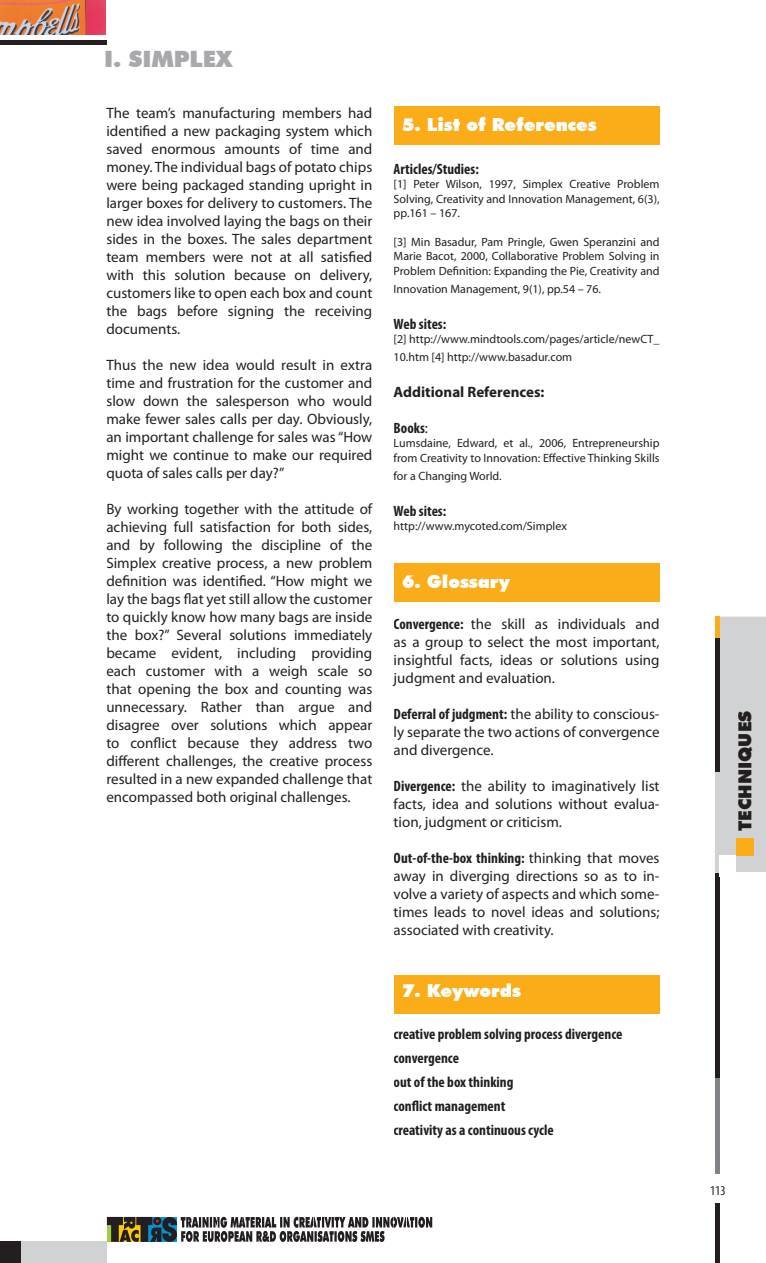
<style>
.page{position:relative;width:766px;height:1263px;background:#fff}
.page>*{position:absolute;margin:0;border:0;box-sizing:border-box;transform-origin:0 0}
.t1{font:900 22.5px "Futura BT";color:#a8a9ad}
.t2{font:900 18px "Futura BT";color:#fff}
.t3{font:900 18px "Futura BT";color:#231f20}
.t4{font:15px/18px "Myriad Pro";color:#231f20;text-align:justify}
.t5{font:700 condensed 15px/24px "Myriad Pro";color:#231f20}
.t6{font:700 15px "Myriad Pro";color:#231f20}
.t7{font:condensed 13.5px "Myriad Pro";color:#231f20}
.t8{font:12px/14.4px "Myriad Pro";color:#231f20;text-align:justify}
.s1{font-weight:400;font-stretch:normal}
.s2{font-weight:700;font-stretch:condensed}
</style>
<div class="page">
<div style="left:0;top:1242px;width:21px;height:21px;background:#231f20"></div>
<div style="left:21px;top:1242px;width:85px;height:21px;background:#d1d2d4"></div>
<div style="left:0;top:40px;width:106px;height:5px;background:#231f20"></div>
<svg style="left:715px;top:617px;width:50px;height:540px"></svg>
<div style="left:714px;top:617px;width:5px;height:155px;background:#231f20"></div>
<div style="left:714px;top:873px;width:5px;height:206px;background:#231f20"></div>
<div style="left:714px;top:1078px;width:5px;height:96px;background:#808285"></div>
<div style="left:714px;top:1203px;width:5px;height:60px;background:#231f20"></div>
<div style="left:719px;top:855px;width:17px;height:22px;background:#fff"></div>
<div style="left:736px;top:838px;width:17px;height:17px;background:#faad19"></div>
<div style="left:738px;top:711px;width:14px;height:120px;background:#d1d2d4"></div>
<svg style="left:107px;top:1217px;width:325px;height:25px"></svg>
<div style="left:714px;top:617px;width:5px;height:21px;background:#faad19"></div>
<svg style="left:0;top:0;width:105px;height:34px"></svg>
<div style="left:393px;top:106px;width:266px;height:39px;background:#faad19"></div>
<div style="left:393px;top:975px;width:266px;height:38px;background:#faad19"></div>
<div style="left:393px;top:563px;width:266px;height:39px;background:#faad19"></div>
<h1 class="t1" style="left:104px;top:45px;width:129px">I. SIMPLEX</h1>
<p class="t4" style="left:106px;top:103px;width:267px">The team’s manufacturing members had identified a new packaging system which saved enormous amounts of time and money. The individual bags of potato chips were being packaged standing upright in larger boxes for delivery to customers. The new idea involved laying the bags on their sides in the boxes. The sales department team members were not at all satisfied with this solution because on delivery, customers like to open each box and count the bags before signing the receiving documents.</p>
<p class="t4" style="left:106px;top:355px;width:267px">Thus the new idea would result in extra time and frustration for the customer and slow down the salesperson who would make fewer sales calls per day. Obviously, an important challenge for sales was “How might we continue to make our required quota of sales calls per day?”</p>
<p class="t4" style="left:106px;top:499px;width:267px">By working together with the attitude of achieving full satisfaction for both sides, and by following the discipline of the Simplex creative process, a new problem definition was identified. “How might we lay the bags flat yet still allow the customer to quickly know how many bags are inside the box?” Several solutions immediately became evident, including providing each customer with a weigh scale so that opening the box and counting was unnecessary. Rather than argue and disagree over solutions which appear to conflict because they address two different challenges, the creative process resulted in a new expanded challenge that encompassed both original challenges.</p>
<p class="t2" style="left:402px;top:113px;width:196px">5. List of References</p>
<p class="t5" style="left:393px;top:156px;width:87px">Articles/Studies:</p>
<p class="t8" style="left:393px;top:177px;width:267px">[1] Peter Wilson, 1997, Simplex Creative Problem Solving, Creativity and Innovation Management, 6(3), pp.161 – 167.</p>
<p class="t8" style="left:393px;top:234px;width:267px">[3] Min Basadur, Pam Pringle, Gwen Speranzini and Marie Bacot, 2000, Collaborative Problem Solving in Problem Definition: Expanding the Pie, Creativity and</p>
<p class="t8" style="left:393px;top:281px;width:209px">Innovation Management, 9(1), pp.54 – 76.</p>
<p class="t5" style="left:393px;top:311px;width:54px">Web sites:</p>
<p class="t8" style="left:393px;top:330px;width:267px;line-height:18px">[2] http://www.mindtools.com/pages/article/newCT_<br>10.htm [4] http://www.basadur.com</p>
<p class="t6" style="left:393px;top:382px;width:152px">Additional References:</p>
<p class="t5" style="left:393px;top:416px;width:36px">Books<span class="s1">:</span></p>
<p class="t8" style="left:393px;top:436px;width:267px">Lumsdaine, Edward, et al., 2006, Entrepreneurship from Creativity to Innovation: Effective Thinking Skills</p>
<p class="t8" style="left:393px;top:468px;width:109px">for a Changing World.</p>
<p class="t5" style="left:393px;top:498px;width:54px">Web sites:</p>
<p class="t8" style="left:393px;top:519px;width:175px">http://www.mycoted.com/Simplex</p>
<p class="t2" style="left:402px;top:571px;width:109px">6. Glossary</p>
<p class="t4" style="left:393px;top:615px;width:267px"><span class="s2">Convergence:</span> the skill as individuals and as a group to select the most important, insightful facts, ideas or solutions using judgment and evaluation.</p>
<p class="t4" style="left:393px;top:705px;width:267px"><span class="s2">Deferral of judgment:</span> the ability to conscious&shy;ly separate the two actions of convergence and divergence.</p>
<p class="t4" style="left:393px;top:777px;width:267px"><span class="s2">Divergence:</span> the ability to imaginatively list facts, idea and solutions without evalua&shy;tion, judgment or criticism.</p>
<p class="t4" style="left:393px;top:849px;width:267px"><span class="s2">Out-of-the-box thinking:</span> thinking that moves away in diverging directions so as to in&shy;volve a variety of aspects and which some&shy;times leads to novel ideas and solutions; associated with creativity.</p>
<p class="t2" style="left:402px;top:980px;width:120px">7. Keywords</p>
<p class="t5" style="left:393px;top:1022px;width:230px">creative problem solving process divergence convergence<br>out of the box thinking<br>conflict management<br>creativity as a continuous cycle</p>
<p class="t3" style="left:733px;top:831px;width:122px;rotate:-90deg">TECHNIQUES</p>
<p class="t7" style="left:709px;top:1182px;width:17px">113</p>
</div>
